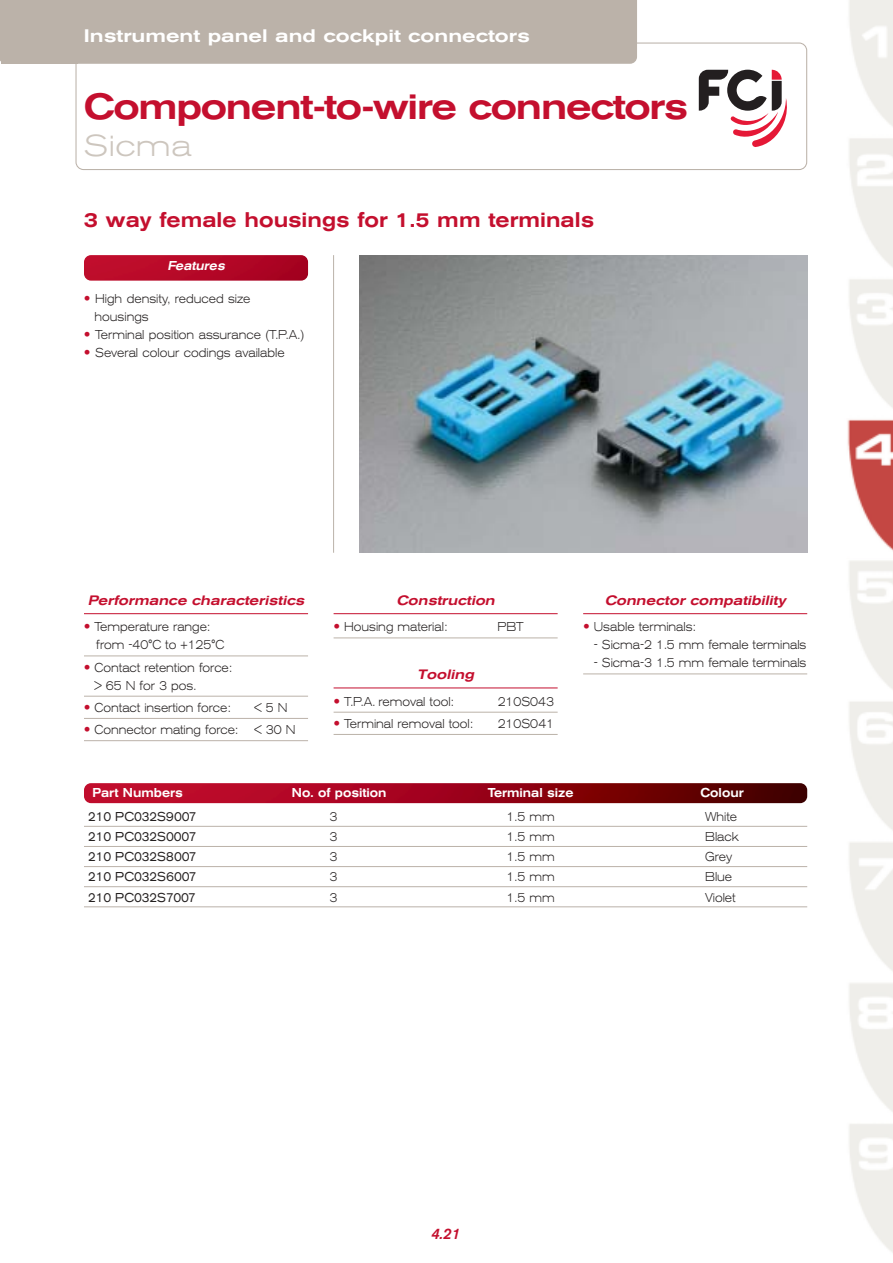
<style>
.page{position:relative;width:893px;height:1263px;background:#fff}
.page>*{position:absolute;margin:0;border:0;box-sizing:border-box;transform-origin:0 0}
.t1{font:500 expanded 36px "Akzidenz Grotesk BE";letter-spacing:-.04em;color:#c40f2e;scale:.95 1}
.t2{font:300 expanded 30px "Akzidenz Grotesk BE";letter-spacing:.015em;color:#cdc6be}
.t3{font:500 expanded 21px "Akzidenz Grotesk BE";color:#c40f2e;scale:.9 1}
.t4{font:500 expanded 18px "Akzidenz Grotesk BE";color:#fff}
.t5{font:italic 500 15px "Akzidenz Grotesk BE";color:#c40f2e}
.t6{font:italic 500 expanded 13.5px "Akzidenz Grotesk BE";color:#c40f2e;scale:.95 1}
.t7{font:300 expanded 12.75px/18px "Akzidenz Grotesk BE";color:#231f1f;scale:.85 1}
.t8{font:expanded 12.75px "Akzidenz Grotesk BE";color:#231f1f;scale:.85 1}
.t9{font:500 expanded 12.75px "Akzidenz Grotesk BE";color:#fff;scale:.85 1}
.t10{font:italic 500 expanded 12.75px "Akzidenz Grotesk BE";color:#fff;scale:.85 1}
.s1{font-family:"Helvetica Neue";font-weight:700;font-stretch:normal;font-size:13.5px;color:#c40f2e}
</style>
<div class="page">
<img style="left:847px;top:419px;width:45px;height:132px">
<svg style="left:75px;top:43px;width:732px;height:127px"></svg>
<div style="left:78px;top:0;width:559px;height:64px;background:#bbb2a9"></div>
<div style="left:1px;top:0;width:77px;height:64px;background:#bbb2a9"></div>
<hr style="left:333px;top:255px;width:1px;height:298px;background:#bbb2a9">
<img style="left:359px;top:255px;width:448px;height:298px">
<img style="left:84px;top:255px;width:224px;height:26px;border-radius:7px">
<hr style="left:84px;top:613px;width:224px;height:1px;background:#c40f2e">
<hr style="left:84px;top:656px;width:224px;height:1px;background:#bbb2a9">
<hr style="left:84px;top:696px;width:224px;height:1px;background:#bbb2a9">
<hr style="left:84px;top:718px;width:224px;height:1px;background:#bbb2a9">
<hr style="left:84px;top:740px;width:224px;height:1px;background:#bbb2a9">
<hr style="left:333px;top:613px;width:224px;height:1px;background:#c40f2e">
<hr style="left:333px;top:638px;width:224px;height:1px;background:#bbb2a9">
<hr style="left:333px;top:688px;width:224px;height:1px;background:#c40f2e">
<hr style="left:333px;top:712px;width:224px;height:1px;background:#bbb2a9">
<hr style="left:333px;top:734px;width:224px;height:1px;background:#bbb2a9">
<hr style="left:583px;top:613px;width:224px;height:1px;background:#c40f2e">
<hr style="left:583px;top:674px;width:224px;height:1px;background:#bbb2a9">
<img style="left:84px;top:783px;width:723px;height:20px;border-radius:7px">
<hr style="left:84px;top:826px;width:723px;height:1px;background:#bbb2a9">
<hr style="left:84px;top:846px;width:723px;height:1px;background:#bbb2a9">
<hr style="left:84px;top:866px;width:723px;height:1px;background:#bbb2a9">
<hr style="left:84px;top:886px;width:723px;height:1px;background:#bbb2a9">
<hr style="left:84px;top:907px;width:723px;height:1px;background:#bbb2a9">
<svg style="left:698px;top:70px;width:89px;height:77px"></svg>
<h3 class="t4" style="left:84px;top:30px;width:447px">Instrument panel and cockpit connectors</h3>
<h1 class="t1" style="left:84px;top:94px;width:637px">Component-to-wire connectors</h1>
<h2 class="t2" style="left:84px;top:135px;width:109px">Sicma</h2>
<h3 class="t3" style="left:84px;top:213px;width:568px">3 way female housings for 1.5 mm terminals</h3>
<p class="t10" style="left:167px;top:261px;width:71px">Features</p>
<p class="t7" style="left:95px;top:291px;width:185px;text-indent:-11px"><span class="s1">•</span> High density, reduced size housings</p>
<p class="t7" style="left:84px;top:327px;width:261px"><span class="s1">•</span> Terminal position assurance (T.P.A.)</p>
<p class="t7" style="left:84px;top:345px;width:237px"><span class="s1">•</span> Several colour codings available</p>
<p class="t6" style="left:88px;top:595px;width:232px">Performance characteristics</p>
<p class="t7" style="left:96px;top:619px;width:152px;text-indent:-12px"><span class="s1">•</span> Temperature range: from -40°C to +125°C</p>
<p class="t7" style="left:95px;top:659px;width:163px;text-indent:-11px"><span class="s1">•</span> Contact retention force: &gt; 65 N for 3 pos.</p>
<p class="t7" style="left:84px;top:700px;width:174px"><span class="s1">•</span> Contact insertion force:</p>
<p class="t7" style="left:254px;top:700px;width:40px">&lt; 5 N</p>
<p class="t7" style="left:84px;top:722px;width:183px"><span class="s1">•</span> Connector mating force:</p>
<p class="t7" style="left:254px;top:722px;width:50px">&lt; 30 N</p>
<p class="t6" style="left:396px;top:595px;width:108px">Construction</p>
<p class="t7" style="left:333px;top:619px;width:135px"><span class="s1">•</span> Housing material:</p>
<p class="t7" style="left:497px;top:619px;width:32px">PBT</p>
<p class="t6" style="left:417px;top:670px;width:64px">Tooling</p>
<p class="t7" style="left:333px;top:693px;width:143px"><span class="s1">•</span> T.P.A. removal tool:</p>
<p class="t7" style="left:497px;top:693px;width:68px">210S043</p>
<p class="t7" style="left:333px;top:716px;width:166px"><span class="s1">•</span> Terminal removal tool:</p>
<p class="t7" style="left:497px;top:716px;width:68px">210S041</p>
<p class="t6" style="left:604px;top:595px;width:192px">Connector compatibility</p>
<p class="t7" style="left:583px;top:619px;width:134px"><span class="s1">•</span> Usable terminals:</p>
<p class="t7" style="left:593px;top:637px;width:251px">- Sicma-2 1.5 mm female terminals</p>
<p class="t7" style="left:593px;top:655px;width:251px">- Sicma-3 1.5 mm female terminals</p>
<p class="t9" style="left:92px;top:788px;width:108px">Part Numbers</p>
<p class="t9" style="left:292px;top:788px;width:113px">No. of position</p>
<p class="t9" style="left:487px;top:788px;width:103px">Terminal size</p>
<p class="t9" style="left:700px;top:788px;width:52px">Colour</p>
<p class="t8" style="left:88px;top:812px;width:129px">210 PC032S9007</p>
<p class="t7" style="left:329px;top:809px;width:11px">3</p>
<p class="t7" style="left:506px;top:809px;width:58px">1.5 mm</p>
<p class="t7" style="left:705px;top:809px;width:39px">White</p>
<p class="t8" style="left:88px;top:832px;width:129px">210 PC032S0007</p>
<p class="t7" style="left:329px;top:829px;width:11px">3</p>
<p class="t7" style="left:506px;top:829px;width:58px">1.5 mm</p>
<p class="t7" style="left:705px;top:829px;width:41px">Black</p>
<p class="t8" style="left:88px;top:852px;width:129px">210 PC032S8007</p>
<p class="t7" style="left:329px;top:849px;width:11px">3</p>
<p class="t7" style="left:506px;top:849px;width:58px">1.5 mm</p>
<p class="t7" style="left:705px;top:849px;width:33px">Grey</p>
<p class="t8" style="left:88px;top:872px;width:129px">210 PC032S6007</p>
<p class="t7" style="left:329px;top:869px;width:11px">3</p>
<p class="t7" style="left:506px;top:869px;width:58px">1.5 mm</p>
<p class="t7" style="left:705px;top:869px;width:33px">Blue</p>
<p class="t8" style="left:88px;top:892px;width:128px">210 PC032S7007</p>
<p class="t7" style="left:329px;top:889px;width:11px">3</p>
<p class="t7" style="left:506px;top:889px;width:58px">1.5 mm</p>
<p class="t7" style="left:705px;top:889px;width:37px">Violet</p>
<p class="t5" style="left:431px;top:1229px;width:31px">4.21</p>
</div>
